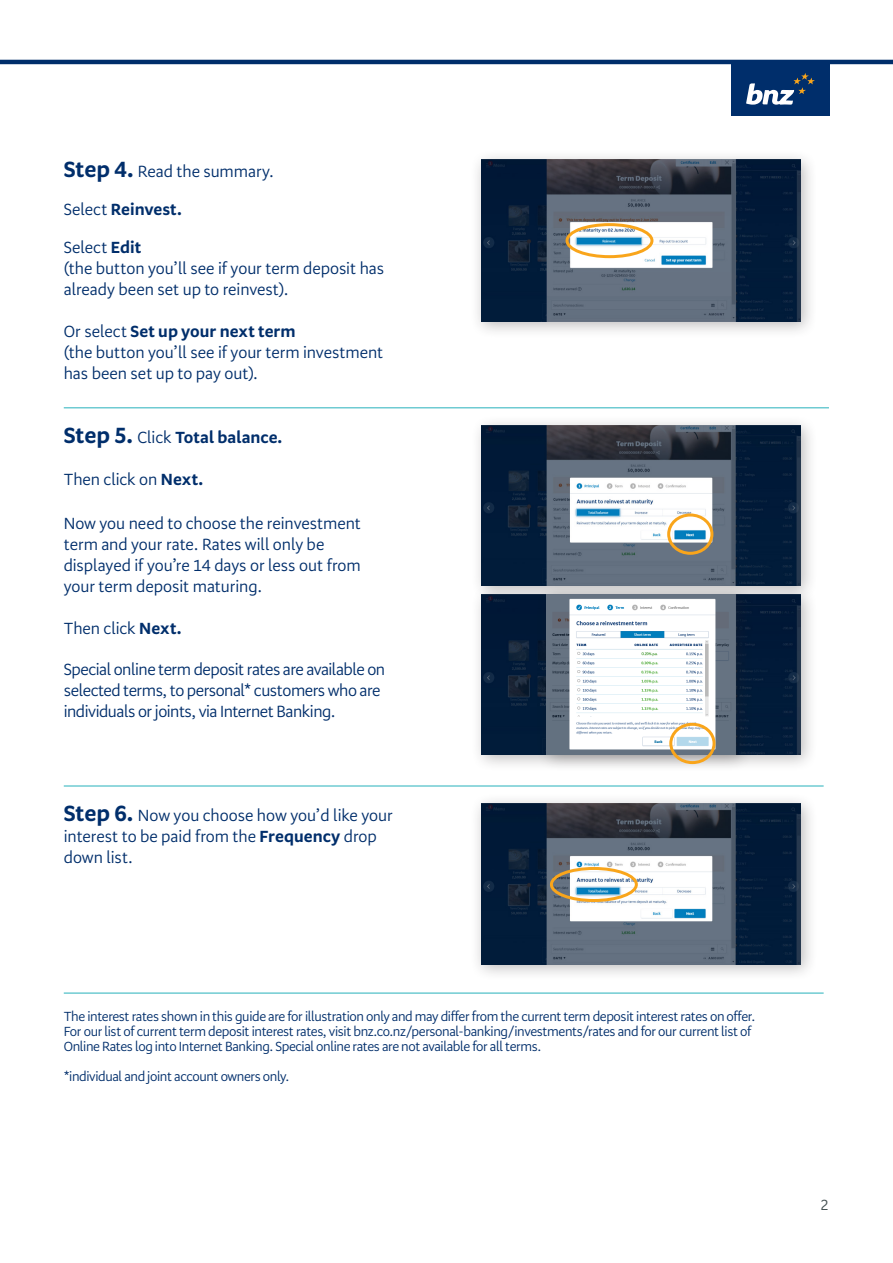
<style>
.page{position:relative;width:893px;height:1263px;background:#fff}
.page>*{position:absolute;margin:0;border:0;box-sizing:border-box;transform-origin:0 0}
.TABLE__Body_text{font:16.5px/21px "Serrano Pro";letter-spacing:-.005em;color:#002e6b}
._2_Head{font:16.5px/21px "Serrano Pro";letter-spacing:-.03em;color:#002e6b}
.TABLE__Body_text-2{font:700 16.5px "Serrano Pro";color:#002e6b}
._2_Head-2{font:15px "Serrano Pro";color:#455153}
._2_Head-3{font:13.5px/15px "Serrano Pro";letter-spacing:-.03em;color:#002e6b}
.s1{font-weight:700;font-size:22.5px}
.s2{font-weight:400}
.s3{font-weight:700}
.s4{font-size:22.5px}
</style>
<div class="page">
<hr style="left:0;top:60px;width:893px;height:4px;background:#002e6b">
<div style="left:731px;top:64px;width:98px;height:52px;background:#002e6b"></div>
<svg style="left:746px;top:73px;width:69px;height:32px"></svg>
<hr style="left:64px;top:785px;width:760px;height:2px;background:#6fcbd2">
<hr style="left:64px;top:992px;width:760px;height:2px;background:#6fcbd2">
<hr style="left:64px;top:407px;width:765px;height:1px;background:#6fcbd2">
<div style="left:470px;top:149px;width:348px;height:190px;background:#231f20;opacity:.3"></div>
<img style="left:481px;top:160px;width:320px;height:161px">
<div style="left:470px;top:414px;width:348px;height:189px;background:#231f20;opacity:.3"></div>
<img style="left:482px;top:426px;width:319px;height:157px">
<div style="left:470px;top:583px;width:348px;height:189px;background:#231f20;opacity:.3"></div>
<img style="left:482px;top:595px;width:319px;height:160px">
<div style="left:536px;top:583px;width:217px;height:189px;background:#231f20;opacity:.3"></div>
<img style="left:547px;top:595px;width:189px;height:160px">
<div style="left:470px;top:792px;width:348px;height:189px;background:#231f20;opacity:.3"></div>
<img style="left:481px;top:804px;width:320px;height:160px">
<div style="left:566px;top:223px;width:87px;height:35px;border:3px solid #f9a51b;border-radius:50%"></div>
<div style="left:550px;top:867px;width:88px;height:35px;border:3px solid #f9a51b;border-radius:50%"></div>
<div style="left:669px;top:723px;width:46px;height:41px;border:3px solid #f9a51b;border-radius:50%"></div>
<div style="left:667px;top:513px;width:46px;height:42px;border:3px solid #f9a51b;border-radius:50%"></div>
<p class="TABLE__Body_text" style="left:64px;top:162px;width:212px"><span class="s1">Step 4.</span> Read the summary.</p>
<p class="TABLE__Body_text-2" style="left:64px;top:200px;width:120px"><span class="s2">Select</span> Reinvest.</p>
<p class="TABLE__Body_text" style="left:64px;top:238px;width:322px">Select <span class="s3">Edit<br></span>(the button you’ll see if your term deposit has already been set up to reinvest).</p>
<p class="TABLE__Body_text" style="left:64px;top:322px;width:321px">Or select <span class="s3">Set up your next term<br></span>(the button you’ll see if your term investment has been set up to pay out).</p>
<p class="TABLE__Body_text-2" style="left:64px;top:428px;width:220px"><span class="s4">Step 5.</span> <span class="s2">Click</span> Total balance.</p>
<p class="TABLE__Body_text" style="left:64px;top:470px;width:141px">Then click on <span class="s3">Next.</span></p>
<p class="TABLE__Body_text" style="left:64px;top:514px;width:299px">Now you need to choose the reinvestment term and your rate. Rates will only be displayed if you’re 14 days or less out from your term deposit maturing.</p>
<p class="TABLE__Body_text" style="left:64px;top:619px;width:119px">Then click <span class="s3">Next.</span></p>
<p class="_2_Head" style="left:64px;top:659px;width:323px">Special online term deposit rates are available on selected terms, to personal* customers who are individuals or joints, via Internet Banking.</p>
<p class="TABLE__Body_text" style="left:64px;top:806px;width:331px"><span class="s1">Step 6.</span> Now you choose how you’d like your interest to be paid from the <span class="s3">Frequency</span> drop down list.</p>
<p class="_2_Head-3" style="left:64px;top:1010px;width:693px">The interest rates shown in this guide are for illustration only and may differ from the current term deposit interest rates on offer.<br>For our list of current term deposit interest rates, visit bnz.co.nz/personal-banking/investments/rates and for our current list of<br>Online Rates log into Internet Banking. Special online rates are not available for all terms.</p>
<p class="_2_Head-3" style="left:64px;top:1070px;width:227px">*individual and joint account owners only.</p>
<p class="_2_Head-2" style="left:820px;top:1196px;width:10px">2</p>
</div>
